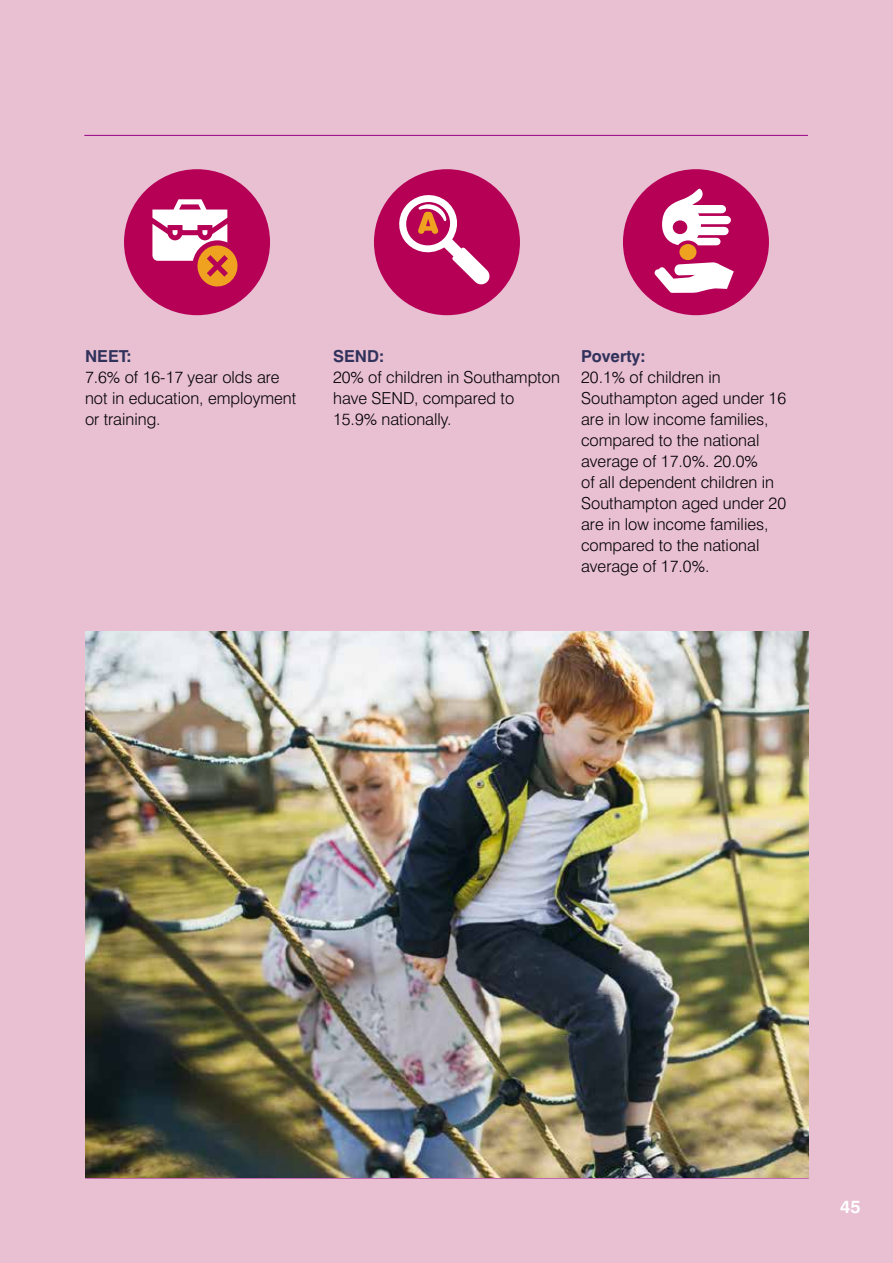
<style>
.page{position:relative;width:893px;height:1263px;background:#e9bfd2}
.page>*{position:absolute;margin:0;border:0;box-sizing:border-box;transform-origin:0 0}
.t1{font:700 18px "Swiss 721 BT";color:#fff}
.t2{font:300 16.5px/21px "Swiss 721 BT";color:#000}
.t3{font:700 16.5px "Swiss 721 BT";color:#30325b}
</style>
<div class="page">
<hr style="left:84px;top:135px;width:724px;height:1px;background:#990089">
<hr style="left:85px;top:1177px;width:724px;height:1px;background:#990089">
<div style="left:374px;top:169px;width:146px;height:146px;background:#b50056;border-radius:50%"></div>
<svg style="left:399px;top:195px;width:91px;height:90px"></svg>
<div style="left:124px;top:169px;width:146px;height:146px;background:#b50056;border-radius:50%"></div>
<svg style="left:152px;top:199px;width:86px;height:88px"></svg>
<div style="left:623px;top:169px;width:146px;height:146px;background:#b50056;border-radius:50%"></div>
<svg style="left:662px;top:188px;width:69px;height:57px"></svg>
<svg style="left:654px;top:262px;width:80px;height:31px"></svg>
<div style="left:679px;top:244px;width:17px;height:16px;background:#efa220;border-radius:50%"></div>
<img style="left:85px;top:631px;width:724px;height:546px">
<h4 class="t3" style="left:85px;top:346px;width:48px">NEET:</h4>
<h4 class="t3" style="left:333px;top:346px;width:53px">SEND:</h4>
<p class="t2" style="left:85px;top:366px;width:196px">7.6% of 16-17 year olds are</p>
<p class="t2" style="left:333px;top:366px;width:228px">20% of children in Southampton</p>
<p class="t2" style="left:85px;top:387px;width:213px">not in education, employment</p>
<p class="t2" style="left:333px;top:387px;width:183px">have SEND, compared to</p>
<p class="t2" style="left:85px;top:408px;width:77px">or training.</p>
<p class="t2" style="left:333px;top:408px;width:120px">15.9% nationally.</p>
<h4 class="t3" style="left:581px;top:346px;width:66px">Poverty:</h4>
<p class="t2" style="left:581px;top:366px;width:206px">20.1% of children in<br>Southampton aged under 16 are in low income families, compared to the national average of 17.0%. 20.0%<br>of all dependent children in<br>Southampton aged under 20 are in low income families, compared to the national average of 17.0%.</p>
<p class="t1" style="left:840px;top:1195px;width:22px">45</p>
</div>
